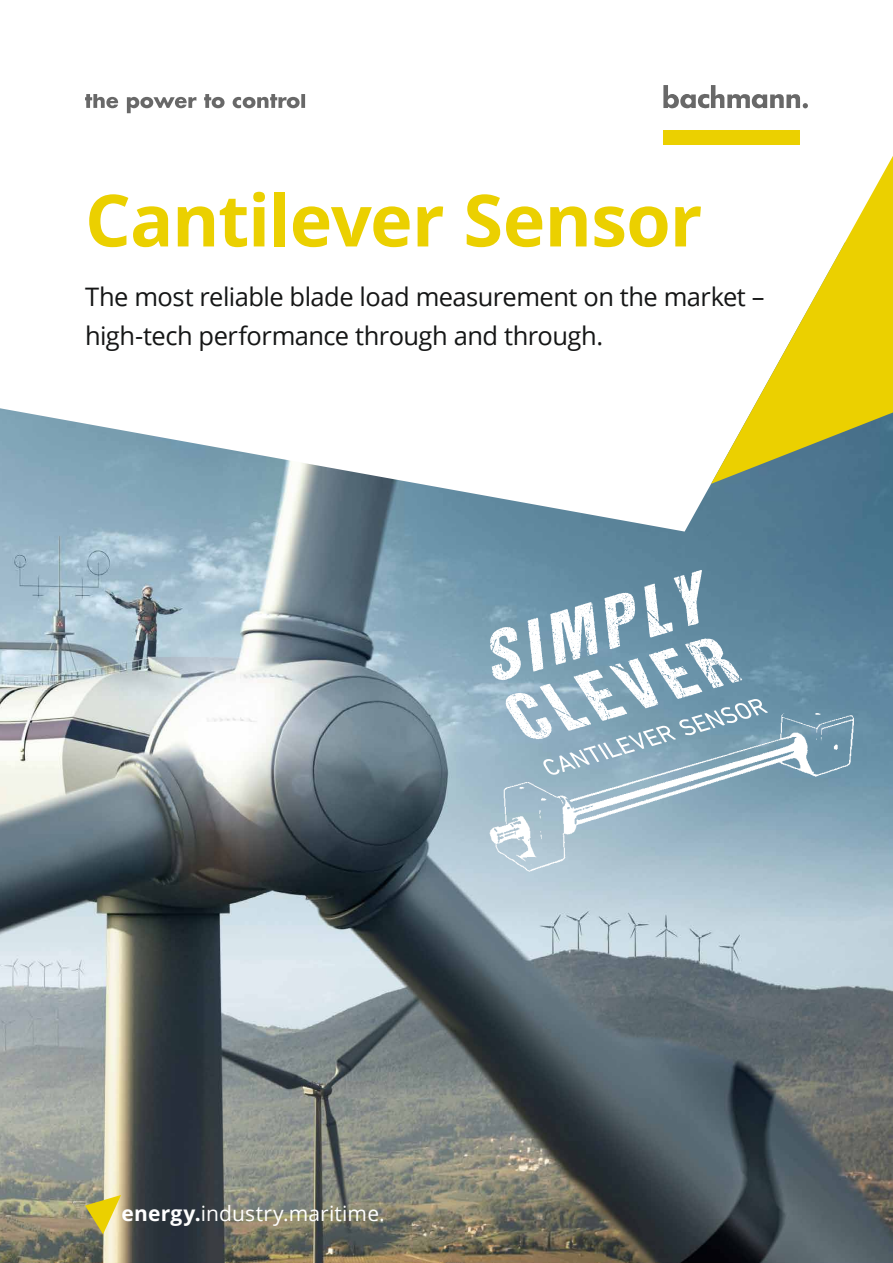
<style>
.page{position:relative;width:893px;height:1263px;background:#fff}
.page>*{position:absolute;margin:0;border:0;box-sizing:border-box;transform-origin:0 0}
.t1{font:700 72px "Open Sans";letter-spacing:-.015em;color:#ebd000}
.t2{font:25.5px/39px "Open Sans";letter-spacing:-.02em;color:#151616}
.t3{font:21px "Open Sans";letter-spacing:.005em;color:#fff}
.s1{font-weight:700}
</style>
<div class="page">
<img style="left:0;top:531px;width:893px;height:732px">
<svg style="left:0;top:94px;width:893px;height:437px"></svg>
<svg style="left:711px;top:156px;width:182px;height:328px"></svg>
<svg style="left:663px;top:85px;width:145px;height:25px"></svg>
<div style="left:663px;top:130px;width:137px;height:14px;background:#ebd000"></div>
<svg style="left:85px;top:1195px;width:36px;height:39px"></svg>
<svg style="left:85px;top:94px;width:220px;height:19px"></svg>
<img style="left:483px;top:695px;width:383px;height:179px">
<svg style="left:488px;top:570px;width:280px;height:206px"></svg>
<h1 class="t1" style="left:85px;top:171px;width:619px">Cantilever Sensor</h1>
<p class="t2" style="left:85px;top:277px;width:681px">The most reliable blade load measurement on the market – high-tech performance through and through.</p>
<p class="t3" style="left:122px;top:1199px;width:265px"><span class="s1">energy.</span>industry.maritime.</p>
</div>
